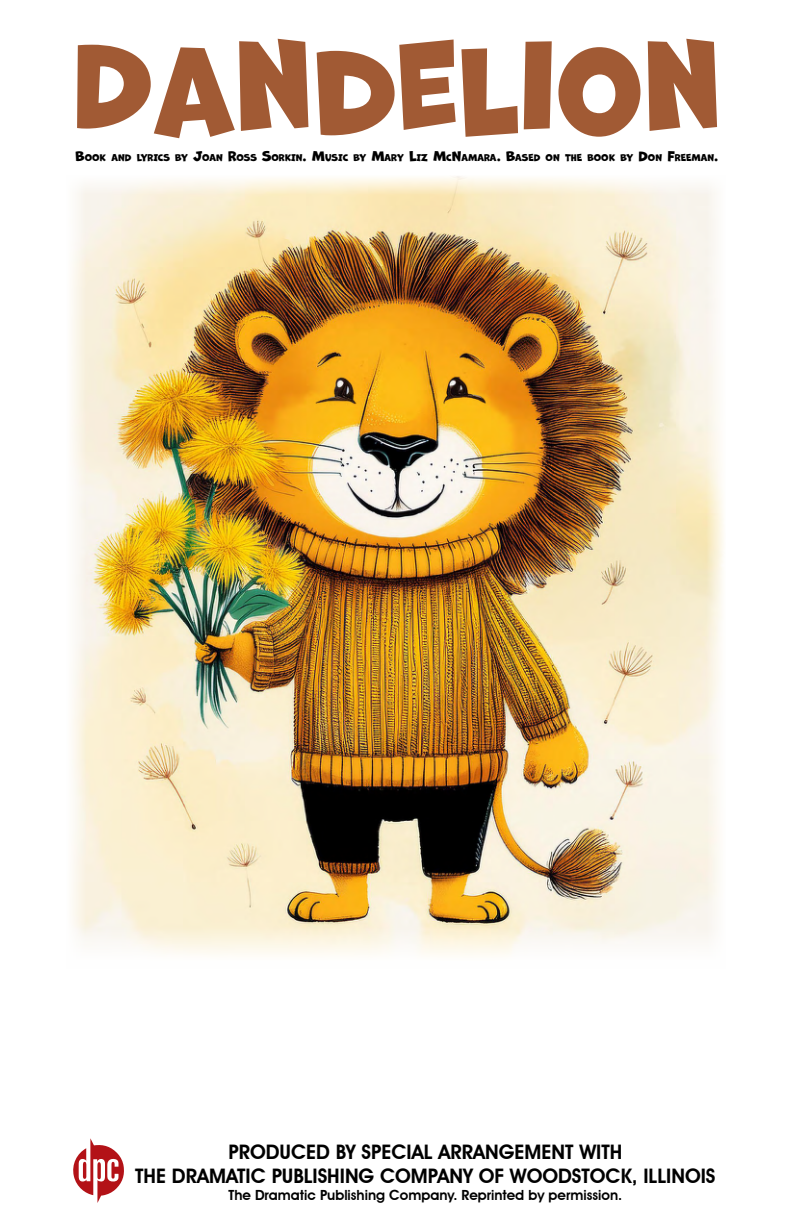
<style>
.page{position:relative;width:792px;height:1224px;background:#fff}
.page>*{position:absolute;margin:0;border:0;box-sizing:border-box;transform-origin:0 0}
.t1{font:112.3px "Marvin";color:#a15a34}
.t2{font:600 20px/24px "Avant Garde IT Cby BT";color:#000;text-align:center}
.t3{font:600 14px "Avant Garde IT Cby BT";color:#000}
.t4{font:13.1px "Marvin";color:#000}
.t5{font:9.2px "Marvin";color:#000}
.s1{font-size:9.2px}
.s2{font-size:13.1px}
</style>
<div class="page">
<img style="left:90px;top:199px;width:611px;height:756px">
<svg style="left:701px;top:199px;width:23px;height:742px;fill:#faf6ed"></svg>
<svg style="left:77px;top:176px;width:639px;height:23px"></svg>
<svg style="left:73px;top:1138px;width:51px;height:65px"></svg>
<h1 class="t1" style="left:235px;top:21px;width:79px">N</h1>
<h1 class="t1" style="left:643px;top:21px;width:79px">N</h1>
<h1 class="t1" style="left:312px;top:29px;width:86px">D</h1>
<h1 class="t1" style="left:397px;top:21px;width:62px">E</h1>
<p class="t4" style="left:409px;top:149px;width:53px">L<span class="s1">IZ</span> M<span class="s1">C</span>N</p>
<h1 class="t1" style="left:519px;top:21px;width:38px">I</h1>
<p class="t5" style="left:546px;top:153px;width:16px">ON</p>
<p class="t5" style="left:565px;top:153px;width:155px">THE BOOK BY <span class="s2">D</span>ON <span class="s2">F</span>REEMAN<span class="s2">.</span></p>
<h1 class="t1" style="left:72px;top:21px;width:84px">D</h1>
<p class="t5" style="left:76px;top:153px;width:96px"><span class="s2">B</span>OOK AND LYRICS</p>
<h1 class="t1" style="left:457px;top:29px;width:188px">L O</h1>
<p class="t5" style="left:461px;top:153px;width:80px">AMARA<span class="s2">. B</span>ASED</p>
<h1 class="t1" style="left:154px;top:29px;width:82px">A</h1>
<p class="t5" style="left:175px;top:153px;width:230px">BY <span class="s2">J</span>OAN <span class="s2">R</span>OSS <span class="s2">S</span>ORKIN<span class="s2">. M</span>USIC BY <span class="s2">M</span>ARY</p>
<p class="t2" style="left:135px;top:1140px;width:582px">PRODUCED BY SPECIAL ARRANGEMENT WITH<br>THE DRAMATIC PUBLISHING COMPANY OF WOODSTOCK, ILLINOIS</p>
<p class="t3" style="left:228px;top:1186px;width:395px">The Dramatic Publishing Company. Reprinted by permission.</p>
</div>
